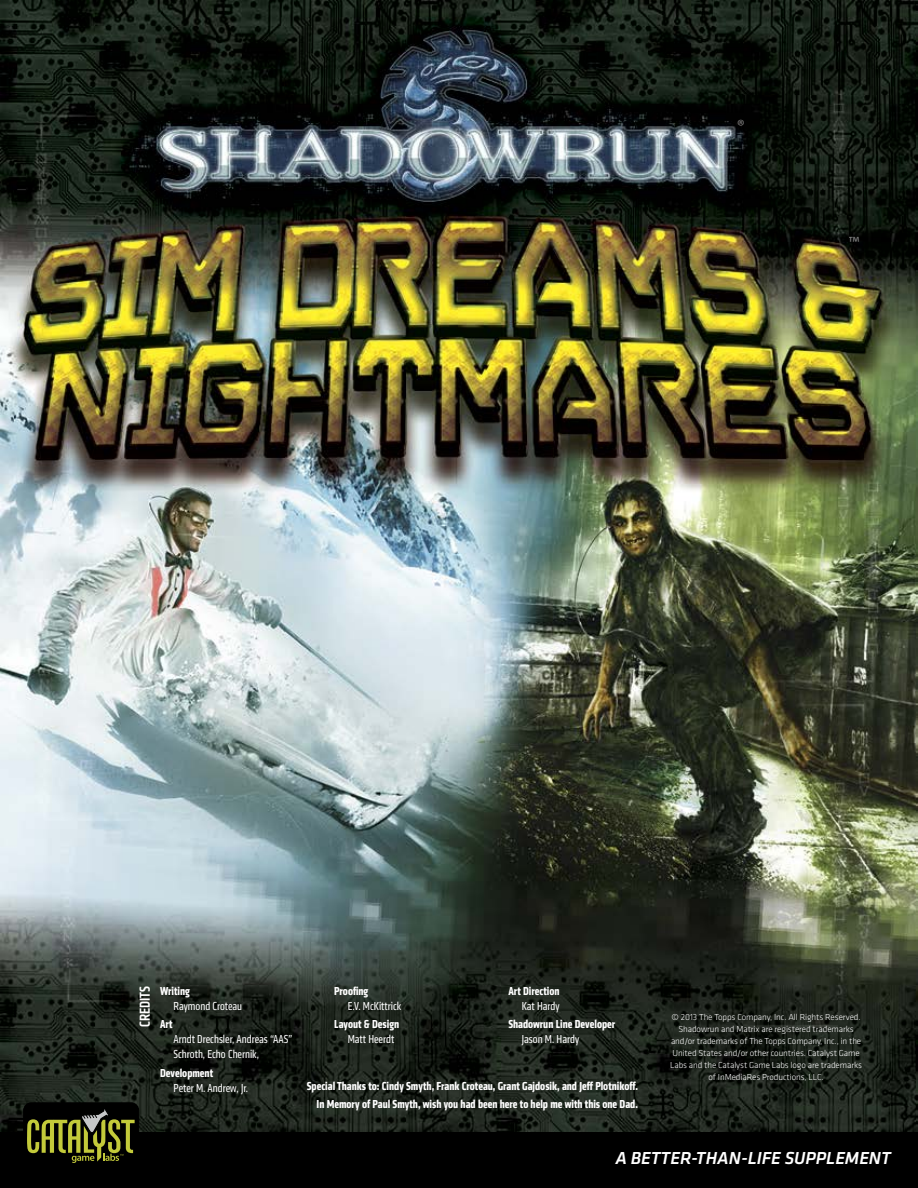
<style>
.page{position:relative;width:918px;height:1188px;background:#fff}
.page>*{position:absolute;margin:0;border:0;box-sizing:border-box;transform-origin:0 0}
.t1{font:italic 500 18px "Klavika";color:#fff}
.t2{font:18px "Myriad Pro";color:#fff}
.t3{font:500 condensed 15px "Klavika";color:#fff}
.t4{font:700 condensed 12px/18.3px "Klavika";color:#fff;text-align:right}
.t5{font:condensed 12px/15px "Klavika";color:#fff}
.t6{font:300 9px/12px "Klavika";letter-spacing:-.01em;color:#fff;text-align:center}
</style>
<div class="page">
<img style="left:0;top:0;width:918px;height:1132px">
<div style="left:0;top:1132px;width:918px;height:56px;background:#000"></div>
<div style="left:24px;top:1103px;width:115px;height:66px;background:#000;border-radius:8px"></div>
<div style="left:23px;top:1103px;width:116px;height:66px;border:1px solid #000;border-radius:8px"></div>
<svg style="left:27px;top:1109px;width:108px;height:54px"></svg>
<h1 class="t2" style="left:737px;top:115px;width:9px">®</h1>
<h1 class="t2" style="left:849px;top:232px;width:13px">™</h1>
<h2 class="t3" style="left:136px;top:1027px;width:43px;rotate:-90deg">CREDITS</h2>
<h3 class="t4" style="left:160px;top:982px;width:31px">Writing</h3>
<h3 class="t5" style="left:174px;top:999px;width:70px">Raymond Croteau</h3>
<h3 class="t4" style="left:160px;top:1015px;width:14px">Art</h3>
<h3 class="t5" style="left:174px;top:1032px;width:120px">Arndt Drechsler, Andreas “AAS”<br>Schroth, Echo Chernik,</h3>
<h3 class="t4" style="left:160px;top:1064px;width:55px">Development</h3>
<h3 class="t5" style="left:174px;top:1080px;width:76px">Peter M. Andrew, Jr.</h3>
<h3 class="t4" style="left:334px;top:982px;width:36px">Proofing</h3>
<h3 class="t5" style="left:348px;top:999px;width:55px">E.V. McKittrick</h3>
<h3 class="t4" style="left:334px;top:1015px;width:66px">Layout &amp; Design</h3>
<h3 class="t5" style="left:348px;top:1032px;width:48px">Matt Heerdt</h3>
<h3 class="t4" style="left:508px;top:982px;width:53px">Art Direction</h3>
<h3 class="t5" style="left:522px;top:999px;width:39px">Kat Hardy</h3>
<h3 class="t4" style="left:508px;top:1015px;width:108px">Shadowrun Line Developer</h3>
<h3 class="t5" style="left:522px;top:1032px;width:59px">Jason M. Hardy</h3>
<h3 class="t4" style="left:307px;top:1077px;width:333px">Special Thanks to: Cindy Smyth, Frank Croteau, Grant Gajdosik, and Jeff Plotnikoff.<br>In Memory of Paul Smyth, wish you had been here to help me with this one Dad.</h3>
<p class="t6" style="left:670px;top:1011px;width:193px">© 2013 The Topps Company, Inc. All Rights Reserved.<br>Shadowrun and Matrix are registered trademarks and/or trademarks of The Topps Company, Inc., in the United States and/or other countries. Catalyst Game Labs and the Catalyst Game Labs logo are trademarks of InMediaRes Productions, LLC.</p>
<h1 class="t1" style="left:615px;top:1149px;width:277px">A BETTER-THAN-LIFE SUPPLEMENT</h1>
</div>
